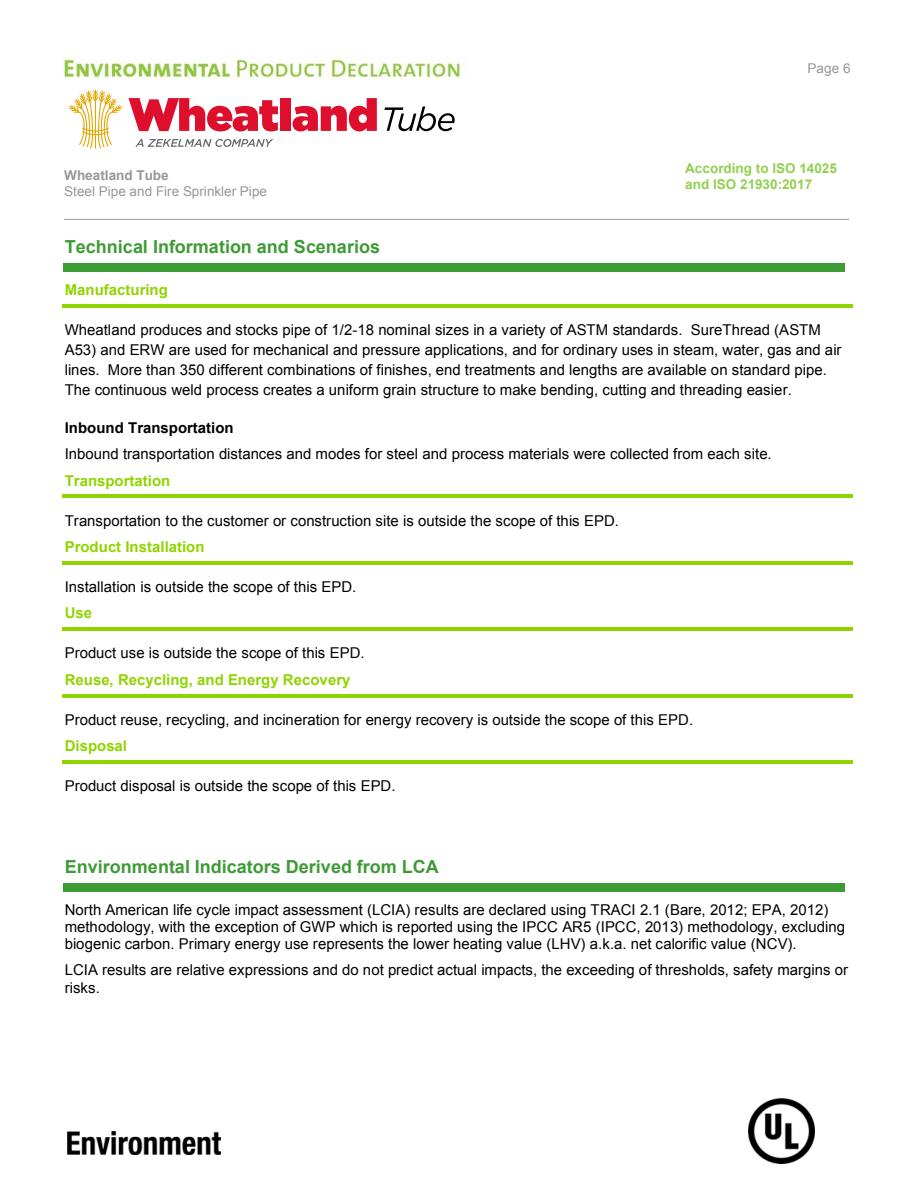
<style>
.page{position:relative;width:918px;height:1188px;background:#fff}
.page>*{position:absolute;margin:0;border:0;box-sizing:border-box;transform-origin:0 0}
.t1{font:700 18px "Arial";color:#3d9b35}
.t2{font:15px/19.8px "Arial";color:#000}
.t3{font:700 15px "Arial";color:#8fd400}
.t4{font:700 15px "Arial";letter-spacing:.005em;color:#000}
.t5{font:700 13.5px/15.6px "Arial";color:#92d050}
.t6{font:13.5px "Arial";letter-spacing:.005em;color:#969797}
.t7{font:700 13.5px "Arial";color:#969797}
</style>
<div class="page">
<img style="left:67px;top:1132px;width:154px;height:23px">
<img style="left:749px;top:1099px;width:65px;height:65px">
<img style="left:64px;top:57px;width:403px;height:23px">
<hr style="left:64px;top:219px;width:785px;height:1px;background:#969797">
<div style="left:63px;top:263px;width:782px;height:9px;background:#3d9b35"></div>
<hr style="left:63px;top:304px;width:790px;height:3px;background:#8fd400">
<hr style="left:63px;top:495px;width:790px;height:3px;background:#8fd400">
<hr style="left:63px;top:561px;width:790px;height:3px;background:#8fd400">
<hr style="left:63px;top:628px;width:790px;height:3px;background:#8fd400">
<hr style="left:63px;top:694px;width:790px;height:3px;background:#8fd400">
<hr style="left:63px;top:760px;width:790px;height:4px;background:#8fd400">
<div style="left:63px;top:883px;width:782px;height:9px;background:#3d9b35"></div>
<svg style="left:69px;top:90px;width:53px;height:59px"></svg>
<svg style="left:128px;top:98px;width:150px;height:33px"></svg>
<div style="left:280px;top:98px;width:11px;height:33px;background:#de0e2d"></div>
<svg style="left:293px;top:98px;width:84px;height:33px"></svg>
<svg style="left:384px;top:106px;width:71px;height:25px"></svg>
<svg style="left:135px;top:139px;width:138px;height:8px"></svg>
<p class="t7" style="left:64px;top:167px;width:106px">Wheatland Tube</p>
<p class="t6" style="left:64px;top:183px;width:204px">Steel Pipe and Fire Sprinkler Pipe</p>
<p class="t6" style="left:808px;top:59px;width:44px">Page 6</p>
<p class="t5" style="left:685px;top:161px;width:153px">According to ISO 14025 and ISO 21930:2017</p>
<p class="t1" style="left:65px;top:235px;width:317px">Technical Information and Scenarios</p>
<p class="t3" style="left:65px;top:280px;width:105px">Manufacturing</p>
<p class="t2" style="left:65px;top:320px;width:778px">Wheatland produces and stocks pipe of 1/2-18 nominal sizes in a variety of ASTM standards. SureThread (ASTM A53) and ERW are used for mechanical and pressure applications, and for ordinary uses in steam, water, gas and air lines. More than 350 different combinations of finishes, end treatments and lengths are available on standard pipe.<br>The continuous weld process creates a uniform grain structure to make bending, cutting and threading easier.</p>
<p class="t4" style="left:65px;top:418px;width:170px">Inbound Transportation</p>
<p class="t2" style="left:65px;top:444px;width:708px">Inbound transportation distances and modes for steel and process materials were collected from each site.</p>
<p class="t3" style="left:65px;top:470px;width:107px">Transportation</p>
<p class="t2" style="left:65px;top:511px;width:556px">Transportation to the customer or construction site is outside the scope of this EPD.</p>
<p class="t3" style="left:65px;top:537px;width:141px">Product Installation</p>
<p class="t2" style="left:65px;top:577px;width:293px">Installation is outside the scope of this EPD.</p>
<p class="t3" style="left:65px;top:603px;width:29px">Use</p>
<p class="t2" style="left:65px;top:643px;width:302px">Product use is outside the scope of this EPD.</p>
<p class="t3" style="left:65px;top:670px;width:287px">Reuse, Recycling, and Energy Recovery</p>
<p class="t2" style="left:65px;top:710px;width:630px">Product reuse, recycling, and incineration for energy recovery is outside the scope of this EPD.</p>
<p class="t3" style="left:65px;top:736px;width:64px">Disposal</p>
<p class="t2" style="left:65px;top:776px;width:332px">Product disposal is outside the scope of this EPD.</p>
<p class="t1" style="left:65px;top:855px;width:376px">Environmental Indicators Derived from LCA</p>
<p class="t2" style="left:65px;top:901px;width:782px;line-height:17.2px">North American life cycle impact assessment (LCIA) results are declared using TRACI 2.1 (Bare, 2012; EPA, 2012) methodology, with the exception of GWP which is reported using the IPCC AR5 (IPCC, 2013) methodology, excluding biogenic carbon. Primary energy use represents the lower heating value (LHV) a.k.a. net calorific value (NCV).</p>
<p class="t2" style="left:65px;top:962px;width:785px;line-height:17.2px">LCIA results are relative expressions and do not predict actual impacts, the exceeding of thresholds, safety margins or risks.</p>
</div>
